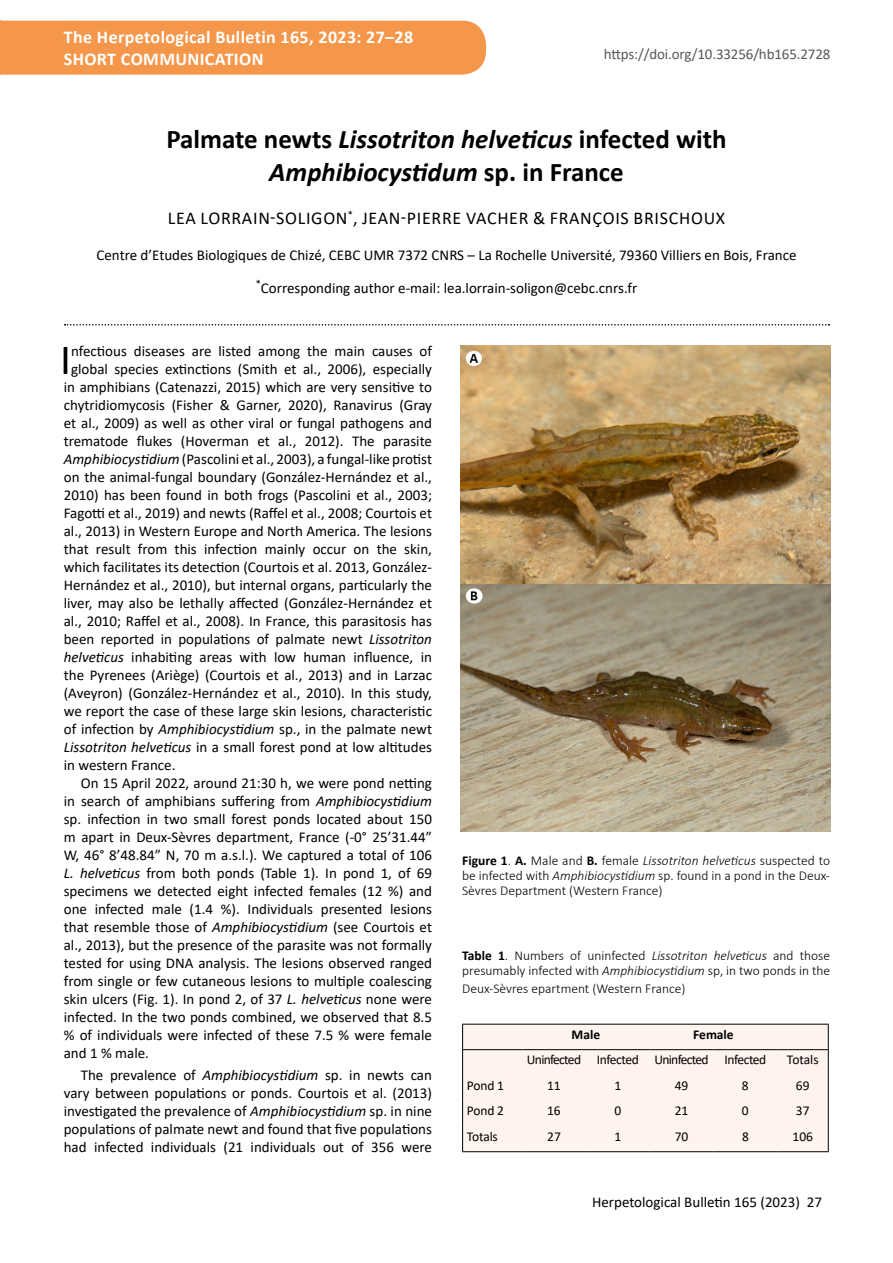
<style>
.page{position:relative;width:893px;height:1263px;background:#fff}
.page>*{position:absolute;margin:0;border:0;box-sizing:border-box;transform-origin:0 0}
.t1{font:43.35px "Calibri";color:#000}
.t2{font:italic 700 27px/32.4px "Calibri";color:#000;text-align:center}
.t3{font:700 18px "Calibri";letter-spacing:.02em;color:#fff}
.t4{font:18px "Calibri";letter-spacing:.04em;color:#000}
.t5{font:15px/18px "Calibri";color:#000;text-align:justify}
.t6{font:15px "Calibri";letter-spacing:-.01em;color:#58595b}
.t7{font:300 13.5px/15px "Calibri";color:#000;text-align:justify}
.t8{font:13.5px "Calibri";letter-spacing:-.03em;color:#000}
.t9{font:13.5px "Calibri";letter-spacing:-.05em;color:#000}
.t10{font:700 13.5px "Calibri";color:#000}
.s1{font-style:normal}
.s2{font-style:italic}
.s3{font-weight:700}
</style>
<div class="page">
<div style="left:0;top:21px;width:486px;height:54px;background:#f4974b"></div>
<svg style="left:65px;top:324px;width:764px;height:2px"></svg>
<img style="left:460px;top:346px;width:371px;height:485px">
<div style="left:463px;top:1025px;width:365px;height:126px;background:#fef4ed"></div>
<hr style="left:462px;top:1151px;width:60px;height:1px;background:#000">
<hr style="left:522px;top:1151px;width:64px;height:1px;background:#000">
<hr style="left:586px;top:1151px;width:64px;height:1px;background:#000">
<hr style="left:650px;top:1151px;width:63px;height:1px;background:#000">
<hr style="left:713px;top:1151px;width:64px;height:1px;background:#000">
<hr style="left:777px;top:1151px;width:52px;height:1px;background:#000">
<hr style="left:462px;top:1024px;width:60px;height:1px;background:#000">
<hr style="left:522px;top:1024px;width:64px;height:1px;background:#000">
<hr style="left:586px;top:1024px;width:64px;height:1px;background:#000">
<hr style="left:650px;top:1024px;width:63px;height:1px;background:#000">
<hr style="left:713px;top:1024px;width:64px;height:1px;background:#000">
<hr style="left:777px;top:1024px;width:52px;height:1px;background:#000">
<svg style="left:462px;top:1024px;width:1px;height:127px"></svg>
<svg style="left:828px;top:1024px;width:1px;height:127px"></svg>
<hr style="left:522px;top:1049px;width:64px;height:1px;background:#000">
<hr style="left:586px;top:1049px;width:64px;height:1px;background:#000">
<hr style="left:650px;top:1049px;width:63px;height:1px;background:#000">
<hr style="left:713px;top:1049px;width:64px;height:1px;background:#000">
<hr style="left:777px;top:1049px;width:51px;height:1px;background:#000">
<hr style="left:463px;top:1049px;width:59px;height:1px;background:#000">
<p class="t3" style="left:64px;top:24px;width:351px">The Herpetological Bulletin 165, 2023: 27–28</p>
<p class="t3" style="left:64px;top:46px;width:201px">SHORT COMMUNICATION</p>
<p class="t6" style="left:604px;top:44px;width:228px">https://doi.org/10.33256/hb165.2728</p>
<h2 class="t2" style="left:166px;top:122px;width:562px"><span class="s1">Palmate newts</span> Lissotriton helveticus <span class="s1">infected with<br></span>Amphibiocystidum <span class="s1">sp. in France</span></h2>
<p class="t4" style="left:168px;top:206px;width:559px">LEA LORRAIN-SOLIGON<sup>*</sup>, JEAN-PIERRE VACHER &amp; FRANÇOIS BRISCHOUX</p>
<p class="t5" style="left:96px;top:246px;width:702px">Centre d’Etudes Biologiques de Chizé, CEBC UMR 7372 CNRS – La Rochelle Université, 79360 Villiers en Bois, France</p>
<p class="t5" style="left:256px;top:279px;width:383px"><sup>*</sup>Corresponding author e-mail: lea.lorrain-soligon@cebc.cnrs.fr</p>
<h1 class="t1" style="left:60px;top:329px;width:12px">I</h1>
<p class="t5" style="left:71px;top:341px;width:362px">nfectious diseases are listed among the main causes of</p>
<p class="t5" style="left:71px;top:359px;width:362px">global species extinctions (Smith et al., 2006), especially</p>
<p class="t5" style="left:64px;top:377px;width:370px">in amphibians (Catenazzi, 2015) which are very sensitive to</p>
<p class="t5" style="left:64px;top:395px;width:370px">chytridiomycosis (Fisher &amp; Garner, 2020), Ranavirus (Gray</p>
<p class="t5" style="left:64px;top:413px;width:370px">et al., 2009) as well as other viral or fungal pathogens and</p>
<p class="t5" style="left:64px;top:431px;width:370px">trematode flukes (Hoverman et al., 2012). The parasite</p>
<p class="t5" style="left:64px;top:449px;width:370px"><span class="s2">Amphibiocystidium</span> (Pascolini et al., 2003), a fungal-like protist</p>
<p class="t5" style="left:64px;top:467px;width:370px">on the animal-fungal boundary (González-Hernández et al.,</p>
<p class="t5" style="left:64px;top:485px;width:370px">2010) has been found in both frogs (Pascolini et al., 2003;</p>
<p class="t5" style="left:64px;top:503px;width:370px">Fagotti et al., 2019) and newts (Raffel et al., 2008; Courtois et</p>
<p class="t5" style="left:64px;top:521px;width:370px">al., 2013) in Western Europe and North America. The lesions</p>
<p class="t5" style="left:64px;top:539px;width:370px">that result from this infection mainly occur on the skin,</p>
<p class="t5" style="left:64px;top:557px;width:370px">which facilitates its detection (Courtois et al. 2013, González-</p>
<p class="t5" style="left:64px;top:575px;width:370px">Hernández et al., 2010), but internal organs, particularly the</p>
<p class="t5" style="left:64px;top:593px;width:370px">liver, may also be lethally affected (González-Hernández et</p>
<p class="t5" style="left:64px;top:611px;width:370px">al., 2010; Raffel et al., 2008). In France, this parasitosis has</p>
<p class="t5" style="left:64px;top:629px;width:370px">been reported in populations of palmate newt <span class="s2">Lissotriton</span></p>
<p class="t5" style="left:64px;top:647px;width:370px"><span class="s2">helveticus</span> inhabiting areas with low human influence, in</p>
<p class="t5" style="left:64px;top:665px;width:370px">the Pyrenees (Ariège) (Courtois et al., 2013) and in Larzac</p>
<p class="t5" style="left:64px;top:683px;width:370px">(Aveyron) (González-Hernández et al., 2010). In this study,</p>
<p class="t5" style="left:64px;top:701px;width:370px">we report the case of these large skin lesions, characteristic</p>
<p class="t5" style="left:64px;top:719px;width:370px">of infection by <span class="s2">Amphibiocystidium</span> sp., in the palmate newt</p>
<p class="t5" style="left:64px;top:737px;width:370px"><span class="s2">Lissotriton helveticus</span> in a small forest pond at low altitudes</p>
<p class="t5" style="left:64px;top:755px;width:113px">in western France.</p>
<p class="t5" style="left:81px;top:773px;width:353px">On 15 April 2022, around 21:30 h, we were pond netting</p>
<p class="t5" style="left:64px;top:791px;width:370px">in search of amphibians suffering from <span class="s2">Amphibiocystidium</span></p>
<p class="t5" style="left:64px;top:809px;width:370px">sp. infection in two small forest ponds located about 150</p>
<p class="t5" style="left:64px;top:827px;width:370px">m apart in Deux-Sèvres department, France (-0° 25’31.44”</p>
<p class="t5" style="left:64px;top:845px;width:370px">W, 46° 8’48.84” N, 70 m a.s.l.). We captured a total of 106</p>
<p class="t5" style="left:64px;top:863px;width:370px"><span class="s2">L. helveticus</span> from both ponds (Table 1). In pond 1, of 69</p>
<p class="t5" style="left:64px;top:881px;width:370px">specimens we detected eight infected females (12 %) and</p>
<p class="t5" style="left:64px;top:899px;width:370px">one infected male (1.4 %). Individuals presented lesions</p>
<p class="t5" style="left:64px;top:917px;width:370px">that resemble those of <span class="s2">Amphibiocystidium</span> (see Courtois et</p>
<p class="t5" style="left:64px;top:935px;width:370px">al., 2013), but the presence of the parasite was not formally</p>
<p class="t5" style="left:64px;top:953px;width:370px">tested for using DNA analysis. The lesions observed ranged</p>
<p class="t5" style="left:64px;top:971px;width:370px">from single or few cutaneous lesions to multiple coalescing</p>
<p class="t5" style="left:64px;top:989px;width:370px">skin ulcers (Fig. 1). In pond 2, of 37 <span class="s2">L. helveticus</span> none were</p>
<p class="t5" style="left:64px;top:1007px;width:370px">infected. In the two ponds combined, we observed that 8.5</p>
<p class="t5" style="left:64px;top:1025px;width:370px">% of individuals were infected of these 7.5 % were female</p>
<p class="t5" style="left:64px;top:1043px;width:87px">and 1 % male.</p>
<p class="t5" style="left:64px;top:1066px;width:370px;text-indent:17px">The prevalence of <span class="s2">Amphibiocystidium</span> sp. in newts can vary between populations or ponds. Courtois et al. (2013) investigated the prevalence of <span class="s2">Amphibiocystidium</span> sp. in nine populations of palmate newt and found that five populations had infected individuals (21 individuals out of 356 were</p>
<p class="t7" style="left:462px;top:852px;width:369px"><span class="s3">Figure 1</span>. <span class="s3">A.</span> Male and <span class="s3">B.</span> female <span class="s2">Lissotriton helveticus</span> suspected to be infected with <span class="s2">Amphibiocystidium</span> sp. found in a pond in the Deux-Sèvres Department (Western France)</p>
<p class="t7" style="left:462px;top:948px;width:369px"><span class="s3">Table 1</span>. Numbers of uninfected <span class="s2">Lissotriton helveticus</span> and those presumably infected with <span class="s2">Amphibiocystidium</span> sp, in two ponds in the</p>
<p class="t7" style="left:462px;top:981px;width:225px">Deux-Sèvres epartment (Western France)</p>
<p class="t10" style="left:572px;top:1024px;width:30px">Male</p>
<p class="t10" style="left:693px;top:1024px;width:42px">Female</p>
<p class="t9" style="left:527px;top:1050px;width:241px">Uninfected Infected Uninfected Infected</p>
<p class="t8" style="left:787px;top:1050px;width:33px">Totals</p>
<p class="t8" style="left:467px;top:1076px;width:39px">Pond 1</p>
<p class="t8" style="left:547px;top:1076px;width:15px">11</p>
<p class="t8" style="left:614px;top:1076px;width:8px">1</p>
<p class="t8" style="left:675px;top:1076px;width:15px">49</p>
<p class="t8" style="left:742px;top:1076px;width:8px">8</p>
<p class="t8" style="left:796px;top:1076px;width:15px">69</p>
<p class="t8" style="left:467px;top:1101px;width:39px">Pond 2</p>
<p class="t8" style="left:547px;top:1101px;width:15px">16</p>
<p class="t8" style="left:614px;top:1101px;width:8px">0</p>
<p class="t8" style="left:675px;top:1101px;width:15px">21</p>
<p class="t8" style="left:742px;top:1101px;width:8px">0</p>
<p class="t8" style="left:796px;top:1101px;width:15px">37</p>
<p class="t8" style="left:467px;top:1127px;width:33px">Totals</p>
<p class="t8" style="left:547px;top:1127px;width:15px">27</p>
<p class="t8" style="left:614px;top:1127px;width:8px">1</p>
<p class="t8" style="left:675px;top:1127px;width:15px">70</p>
<p class="t8" style="left:742px;top:1127px;width:8px">8</p>
<p class="t8" style="left:792px;top:1127px;width:22px">106</p>
<p class="t5" style="left:592px;top:1192px;width:231px">Herpetological Bulletin 165 (2023) 27</p>
</div>
